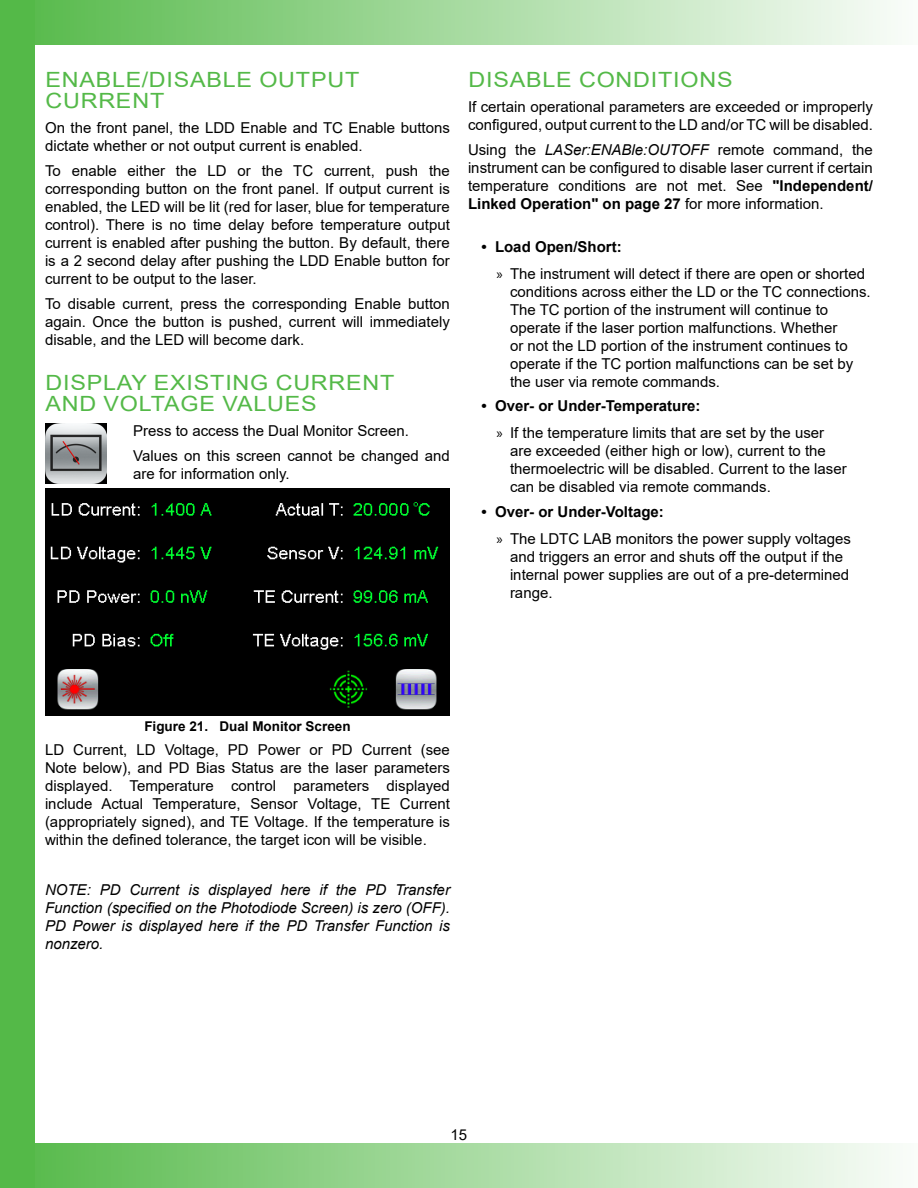
<style>
.page{position:relative;width:918px;height:1188px;background:#fff}
.page>*{position:absolute;margin:0;border:0;box-sizing:border-box;transform-origin:0 0}
.t1{font:21px/21px "Arial";letter-spacing:.035em;color:#54b948;scale:1.11 1}
.t2{font:15px/18px "Arial";color:#000}
.t3{font:italic 15px/18px "Arial";color:#000;text-align:justify}
.t4{font:700 13.5px "Arial";color:#000}
.s1{font-style:italic}
.s2{font-weight:700}
.s3{font-family:"Myriad Pro"}
</style>
<div class="page">
<svg style="left:34px;top:1143px;width:858px;height:45px;background:#a7daa1"></svg>
<svg style="left:34px;top:0;width:857px;height:45px;background:#a7daa1"></svg>
<div style="left:0;top:0;width:34px;height:1188px;background:#54b948"></div>
<img style="left:45px;top:489px;width:405px;height:227px">
<img style="left:45px;top:424px;width:61px;height:59px">
<h1 class="t1" style="left:45px;top:69px;width:284px">ENABLE/DISABLE OUTPUT<br>CURRENT</h1>
<p class="t2" style="left:45px;top:119px;width:406px">On the front panel, the LDD Enable and TC Enable buttons dictate whether or not output current is enabled.</p>
<p class="t2" style="left:45px;top:161px;width:406px;text-align:justify">To enable either the LD or the TC current, push the corresponding button on the front panel. If output current is enabled, the LED will be lit (red for laser, blue for temperature control). There is no time delay before temperature output current is enabled after pushing the button. By default, there is a 2 second delay after pushing the LDD Enable button for current to be output to the laser.</p>
<p class="t2" style="left:45px;top:294px;width:406px;text-align:justify">To disable current, press the corresponding Enable button again. Once the button is pushed, current will immediately disable, and the LED will become dark.</p>
<h1 class="t1" style="left:45px;top:372px;width:316px">DISPLAY EXISTING CURRENT<br>AND VOLTAGE VALUES</h1>
<p class="t2" style="left:133px;top:418px;width:318px;line-height:24.8px">Press to access the Dual Monitor Screen.<br>Values on this screen cannot be changed and</p>
<p class="t2" style="left:133px;top:464px;width:158px">are for information only.</p>
<h1 class="t1" style="left:468px;top:69px;width:240px">DISABLE CONDITIONS</h1>
<p class="t2" style="left:468px;top:98px;width:406px">If certain operational parameters are exceeded or improperly configured, output current to the LD and/or TC will be disabled.</p>
<p class="t2" style="left:468px;top:140px;width:406px;text-align:justify">Using the <span class="s1">LASer:ENABle:OUTOFF</span> remote command, the instrument can be configured to disable laser current if certain temperature conditions are not met. See <span class="s2">"Independent/ Linked Operation" on page 27</span> for more information.</p>
<p class="t2" style="left:496px;top:233px;width:370px;line-height:27px;text-indent:-15px"><span class="s2">• Load Open/Short:<br></span><span class="s3">»</span> The instrument will detect if there are open or shorted</p>
<p class="t2" style="left:510px;top:282px;width:362px">conditions across either the LD or the TC connections.<br>The TC portion of the instrument will continue to operate if the laser portion malfunctions. Whether<br>or not the LD portion of the instrument continues to operate if the TC portion malfunctions can be set by the user via remote commands.</p>
<p class="t2" style="left:496px;top:392px;width:329px;line-height:27px;text-indent:-15px"><span class="s2">• Over- or Under-Temperature:<br></span><span class="s3">»</span> If the temperature limits that are set by the user</p>
<p class="t2" style="left:510px;top:442px;width:338px">are exceeded (either high or low), current to the thermoelectric will be disabled. Current to the laser can be disabled via remote commands.</p>
<p class="t2" style="left:496px;top:498px;width:356px;line-height:27px;text-indent:-15px"><span class="s2">• Over- or Under-Voltage:<br></span><span class="s3">»</span> The LDTC LAB monitors the power supply voltages</p>
<p class="t2" style="left:510px;top:548px;width:341px">and triggers an error and shuts off the output if the internal power supplies are out of a pre-determined range.</p>
<p class="t4" style="left:144px;top:716px;width:208px">Figure 21. Dual Monitor Screen</p>
<p class="t2" style="left:45px;top:741px;width:406px;text-align:justify">LD Current, LD Voltage, PD Power or PD Current (see Note below), and PD Bias Status are the laser parameters displayed. Temperature control parameters displayed include Actual Temperature, Sensor Voltage, TE Current (appropriately signed), and TE Voltage. If the temperature is within the defined tolerance, the target icon will be visible.</p>
<p class="t3" style="left:45px;top:881px;width:406px">NOTE: PD Current is displayed here if the PD Transfer Function (specified on the Photodiode Screen) is zero (OFF).<br>PD Power is displayed here if the PD Transfer Function is nonzero.</p>
<p class="t2" style="left:451px;top:1125px;width:18px">15</p>
</div>
